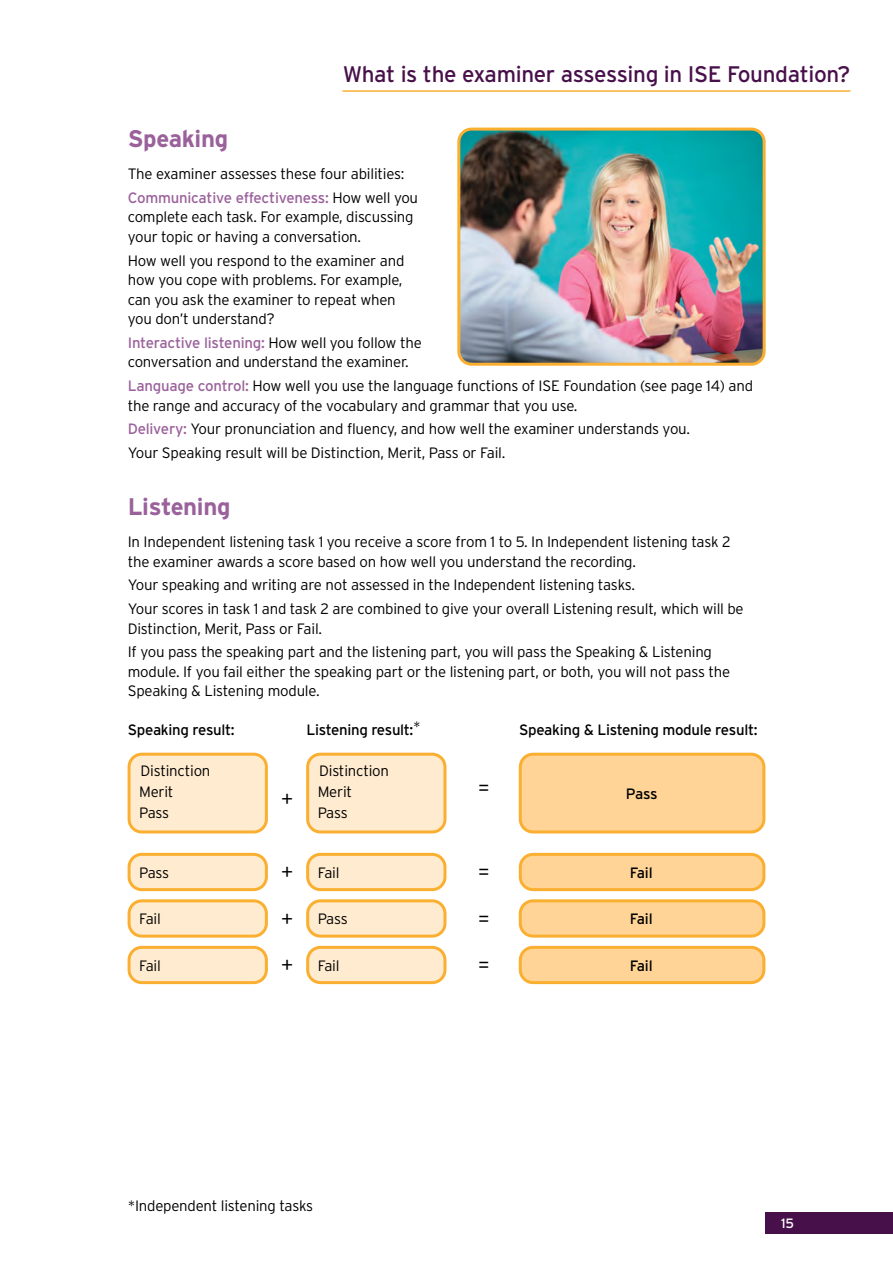
<style>
.page{position:relative;width:893px;height:1263px;background:#fff}
.page>*{position:absolute;margin:0;border:0;box-sizing:border-box;transform-origin:0 0}
.t1{font:700 24px "Interstate";letter-spacing:-.015em;color:#9a619b}
.t2{font:22.5px "Interstate";letter-spacing:-.015em;color:#48104a}
.t3{font:300 21px "Interstate";color:#000}
.t4{font:300 15px/19.5px "Interstate";letter-spacing:-.015em;color:#000}
.t5{font:15px "Interstate";letter-spacing:-.02em;color:#000}
.t6{font:13.5px "Interstate";color:#fff}
.s1{font-weight:400;color:#9a619b}
.s2{font-size:21px}
</style>
<div class="page">
<div style="left:765px;top:1212px;width:128px;height:21px;background:#48104a"></div>
<img style="left:461px;top:132px;width:301px;height:230px">
<div style="left:457px;top:128px;width:309px;height:238px;border:3px solid #fbaf30;border-radius:13px"></div>
<hr style="left:342px;top:90px;width:508px;height:2px;background:#fbaf30">
<div style="left:129px;top:754px;width:137px;height:78px;background:#ffecd0;border-radius:13px"></div>
<div style="left:128px;top:753px;width:140px;height:80px;border:3px solid #fbaf30;border-radius:13px"></div>
<div style="left:308px;top:754px;width:137px;height:78px;background:#ffecd0;border-radius:13px"></div>
<div style="left:306px;top:753px;width:140px;height:80px;border:3px solid #fbaf30;border-radius:13px"></div>
<div style="left:520px;top:754px;width:244px;height:78px;background:#ffd496;border-radius:13px"></div>
<div style="left:519px;top:753px;width:246px;height:80px;border:3px solid #fbaf30;border-radius:13px"></div>
<div style="left:129px;top:854px;width:137px;height:36px;background:#ffecd0;border-radius:13px"></div>
<div style="left:128px;top:853px;width:140px;height:38px;border:3px solid #fbaf30;border-radius:13px"></div>
<div style="left:308px;top:854px;width:137px;height:36px;background:#ffecd0;border-radius:13px"></div>
<div style="left:306px;top:853px;width:140px;height:38px;border:3px solid #fbaf30;border-radius:13px"></div>
<div style="left:520px;top:854px;width:244px;height:36px;background:#ffd496;border-radius:13px"></div>
<div style="left:519px;top:853px;width:246px;height:38px;border:3px solid #fbaf30;border-radius:13px"></div>
<div style="left:129px;top:901px;width:137px;height:35px;background:#ffecd0;border-radius:13px"></div>
<div style="left:128px;top:899px;width:140px;height:39px;border:3px solid #fbaf30;border-radius:13px"></div>
<div style="left:308px;top:901px;width:137px;height:35px;background:#ffecd0;border-radius:13px"></div>
<div style="left:306px;top:899px;width:140px;height:39px;border:3px solid #fbaf30;border-radius:13px"></div>
<div style="left:520px;top:901px;width:244px;height:35px;background:#ffd496;border-radius:13px"></div>
<div style="left:519px;top:899px;width:246px;height:39px;border:3px solid #fbaf30;border-radius:13px"></div>
<div style="left:129px;top:947px;width:137px;height:35px;background:#ffecd0;border-radius:13px"></div>
<div style="left:128px;top:946px;width:140px;height:38px;border:3px solid #fbaf30;border-radius:13px"></div>
<div style="left:308px;top:947px;width:137px;height:35px;background:#ffecd0;border-radius:13px"></div>
<div style="left:306px;top:946px;width:140px;height:38px;border:3px solid #fbaf30;border-radius:13px"></div>
<div style="left:520px;top:947px;width:244px;height:35px;background:#ffd496;border-radius:13px"></div>
<div style="left:519px;top:946px;width:246px;height:38px;border:3px solid #fbaf30;border-radius:13px"></div>
<h2 class="t2" style="left:343px;top:61px;width:509px">What is the examiner assessing in ISE Foundation?</h2>
<h1 class="t1" style="left:128px;top:125px;width:102px">Speaking</h1>
<p class="t4" style="left:128px;top:162px;width:292px;line-height:23.7px">The examiner assesses these four abilities:<br><span class="s1">Communicative effectiveness:</span> How well you</p>
<p class="t4" style="left:128px;top:207px;width:287px">complete each task. For example, discussing your topic or having a conversation.</p>
<p class="t4" style="left:128px;top:250px;width:278px">How well you respond to the examiner and how you cope with problems. For example, can you ask the examiner to repeat when you don’t understand?</p>
<p class="t4" style="left:128px;top:333px;width:295px"><span class="s1">Interactive listening:</span> How well you follow the conversation and understand the examiner.</p>
<p class="t4" style="left:128px;top:376px;width:627px"><span class="s1">Language control:</span> How well you use the language functions of ISE Foundation (see page 14) and the range and accuracy of the vocabulary and grammar that you use.</p>
<p class="t4" style="left:128px;top:417px;width:564px;line-height:23.7px"><span class="s1">Delivery:</span> Your pronunciation and fluency, and how well the examiner understands you.<br>Your Speaking result will be Distinction, Merit, Pass or Fail.</p>
<h1 class="t1" style="left:128px;top:493px;width:104px">Listening</h1>
<p class="t4" style="left:128px;top:532px;width:604px">In Independent listening task 1 you receive a score from 1 to 5. In Independent listening task 2 the examiner awards a score based on how well you understand the recording.</p>
<p class="t4" style="left:128px;top:573px;width:617px;line-height:23.7px">Your speaking and writing are not assessed in the Independent listening tasks.<br>Your scores in task 1 and task 2 are combined to give your overall Listening result, which will be</p>
<p class="t4" style="left:128px;top:616px;width:586px;line-height:23.7px">Distinction, Merit, Pass or Fail.<br>If you pass the speaking part and the listening part, you will pass the Speaking &amp; Listening</p>
<p class="t4" style="left:128px;top:662px;width:604px">module. If you fail either the speaking part or the listening part, or both, you will not pass the<br>Speaking &amp; Listening module.</p>
<p class="t5" style="left:128px;top:721px;width:108px">Speaking result:</p>
<p class="t5" style="left:306px;top:721px;width:116px">Listening result:<sup>*</sup></p>
<p class="t5" style="left:519px;top:721px;width:240px">Speaking &amp; Listening module result:</p>
<p class="t4" style="left:139px;top:760px;width:73px;line-height:21px">Distinction<br>Merit<br>Pass</p>
<p class="t4" style="left:318px;top:760px;width:73px;line-height:21px">Distinction<br>Merit<br>Pass</p>
<h3 class="t3" style="left:281px;top:787px;width:14px">+</h3>
<h3 class="t3" style="left:478px;top:776px;width:14px">=</h3>
<p class="t5" style="left:626px;top:785px;width:33px">Pass</p>
<p class="t4" style="left:139px;top:863px;width:32px">Pass</p>
<p class="t4" style="left:281px;top:863px;width:60px"><span class="s2">+</span> Fail</p>
<h3 class="t3" style="left:478px;top:860px;width:14px">=</h3>
<p class="t5" style="left:630px;top:864px;width:24px">Fail</p>
<p class="t4" style="left:139px;top:909px;width:23px">Fail</p>
<p class="t4" style="left:281px;top:909px;width:68px"><span class="s2">+</span> Pass</p>
<h3 class="t3" style="left:478px;top:907px;width:14px">=</h3>
<p class="t5" style="left:630px;top:911px;width:24px">Fail</p>
<p class="t4" style="left:139px;top:956px;width:23px">Fail</p>
<p class="t4" style="left:281px;top:956px;width:60px"><span class="s2">+</span> Fail</p>
<h3 class="t3" style="left:478px;top:953px;width:14px">=</h3>
<p class="t5" style="left:630px;top:957px;width:24px">Fail</p>
<p class="t4" style="left:128px;top:1196px;width:187px">*Independent listening tasks</p>
<p class="t6" style="left:781px;top:1215px;width:14px">15</p>
</div>
